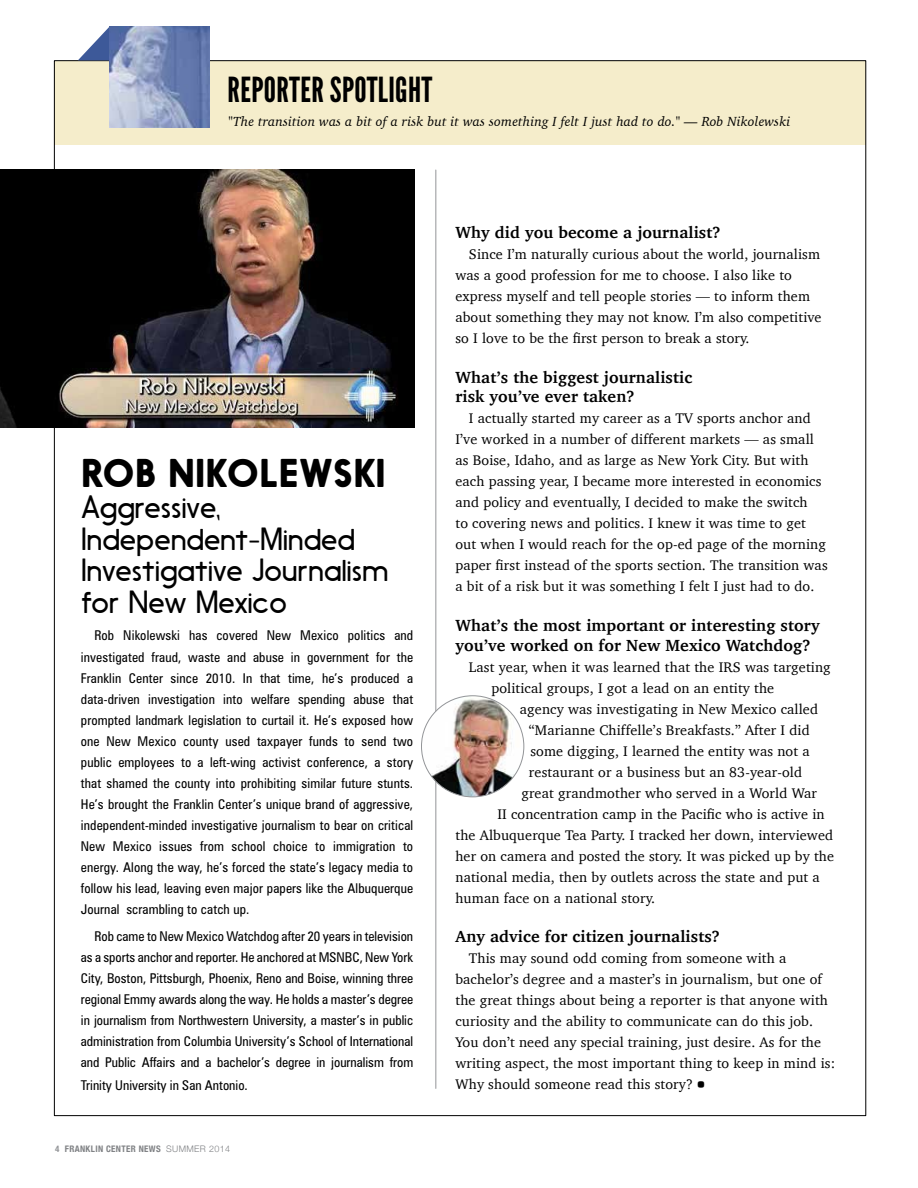
<style>
.page{position:relative;width:918px;height:1188px;background:#fff}
.page>*{position:absolute;margin:0;border:0;box-sizing:border-box;transform-origin:0 0}
.t1{font:37.5px "Nanami Rounded Bld";letter-spacing:.01em;color:#000}
.t2{font:34.5px "League Gothic";letter-spacing:.01em;color:#000}
.t3{font:30px/31.5px "Nanami Rounded Lt";letter-spacing:.01em;color:#000}
.t4{font:700 16.5px/19.5px "Charter";letter-spacing:.01em;color:#000}
.t5{font:14.25px/21px "Charter";letter-spacing:.01em;color:#000}
.t6{font:condensed 13.5px/21px "Zurich BT";color:#000;text-align:justify}
.t7{font:italic 13.5px "Charter";letter-spacing:.01em;color:#000}
.t8{font:700 condensed 9px "Helvetica Neue";letter-spacing:.04em;color:#808285}
.s1{color:#939598}
.s2{font-weight:300;font-stretch:normal}
</style>
<div class="page">
<div style="left:54px;top:61px;width:812px;height:83px;background:#f5edcb"></div>
<svg style="left:78px;top:27px;width:32px;height:33px"></svg>
<img style="left:110px;top:27px;width:100px;height:101px">
<img style="left:0;top:169px;width:415px;height:258px">
<hr style="left:436px;top:170px;width:1px;height:918px;background:#939598">
<img style="left:422px;top:696px;width:102px;height:101px">
<h2 class="t2" style="left:228px;top:70px;width:206px">REPORTER SPOTLIGHT</h2>
<p class="t7" style="left:228px;top:110px;width:563px">"The transition was a bit of a risk but it was something I felt I just had to do." — Rob Nikolewski</p>
<h1 class="t1" style="left:82px;top:451px;width:305px">ROB NIKOLEWSKI</h1>
<h3 class="t3" style="left:82px;top:492px;width:308px">Aggressive,<br>Independent-Minded<br>Investigative Journalism for New Mexico</h3>
<p class="t6" style="left:81px;top:625px;width:334px;text-indent:14px">Rob Nikolewski has covered New Mexico politics and investigated fraud, waste and abuse in government for the Franklin Center since 2010. In that time, he’s produced a data-driven investigation into welfare spending abuse that prompted landmark legislation to curtail it. He’s exposed how one New Mexico county used taxpayer funds to send two public employees to a left-wing activist conference, a story that shamed the county into prohibiting similar future stunts.<br>He’s brought the Franklin Center’s unique brand of aggressive, independent-minded investigative journalism to bear on critical New Mexico issues from school choice to immigration to energy. Along the way, he’s forced the state’s legacy media to follow his lead, leaving even major papers like the Albuquerque Journal scrambling to catch up.</p>
<p class="t6" style="left:81px;top:926px;width:334px;text-indent:14px">Rob came to New Mexico Watchdog after 20 years in television as a sports anchor and reporter. He anchored at MSNBC, New York City, Boston, Pittsburgh, Phoenix, Reno and Boise, winning three regional Emmy awards along the way. He holds a master’s degree in journalism from Northwestern University, a master’s in public administration from Columbia University’s School of International and Public Affairs and a bachelor’s degree in journalism from</p>
<p class="t6" style="left:81px;top:1074px;width:168px">Trinity University in San Antonio.</p>
<p class="t8" style="left:55px;top:1142px;width:177px"><span class="s1">4</span> FRANKLIN CENTER NEWS <span class="s2">SUMMER 2014</span></p>
<p class="t4" style="left:455px;top:222px;width:267px">Why did you become a journalist?</p>
<p class="t5" style="left:455px;top:244px;width:368px;text-indent:13px">Since I’m naturally curious about the world, journalism was a good profession for me to choose. I also like to express myself and tell people stories — to inform them about something they may not know. I’m also competitive so I love to be the first person to break a story.</p>
<p class="t4" style="left:455px;top:367px;width:238px">What’s the biggest journalistic risk you’ve ever taken?</p>
<p class="t5" style="left:455px;top:408px;width:374px;text-indent:13px">I actually started my career as a TV sports anchor and I’ve worked in a number of different markets — as small as Boise, Idaho, and as large as New York City. But with each passing year, I became more interested in economics and policy and eventually, I decided to make the switch<br>to covering news and politics. I knew it was time to get out when I would reach for the op-ed page of the morning paper first instead of the sports section. The transition was a bit of a risk but it was something I felt I just had to do.</p>
<p class="t4" style="left:455px;top:615px;width:366px">What’s the most important or interesting story you’ve worked on for New Mexico Watchdog?</p>
<p class="t5" style="left:491px;top:656px;width:341px;text-indent:-23px">Last year, when it was learned that the IRS was targeting political groups, I got a lead on an entity the</p>
<p class="t5" style="left:520px;top:698px;width:300px">agency was investigating in New Mexico called</p>
<p class="t5" style="left:529px;top:719px;width:282px">“Marianne Chiffelle’s Breakfasts.” After I did</p>
<p class="t5" style="left:530px;top:740px;width:281px">some digging, I learned the entity was not a</p>
<p class="t5" style="left:529px;top:761px;width:275px">restaurant or a business but an 83-year-old</p>
<p class="t5" style="left:521px;top:782px;width:297px">great grandmother who served in a World War</p>
<p class="t5" style="left:497px;top:803px;width:329px">II concentration camp in the Pacific who is active in</p>
<p class="t5" style="left:455px;top:824px;width:379px">the Albuquerque Tea Party. I tracked her down, interviewed</p>
<p class="t5" style="left:455px;top:845px;width:380px">her on camera and posted the story. It was picked up by the</p>
<p class="t5" style="left:455px;top:866px;width:366px">national media, then by outlets across the state and put a</p>
<p class="t5" style="left:455px;top:887px;width:201px">human face on a national story.</p>
<p class="t4" style="left:455px;top:927px;width:266px">Any advice for citizen journalists?</p>
<p class="t5" style="left:455px;top:948px;width:381px;text-indent:13px">This may sound odd coming from someone with a bachelor’s degree and a master’s in journalism, but one of the great things about being a reporter is that anyone with curiosity and the ability to communicate can do this job.<br>You don’t need any special training, just desire. As for the writing aspect, the most important thing to keep in mind is:<br>Why should someone read this story?</p>
</div>
